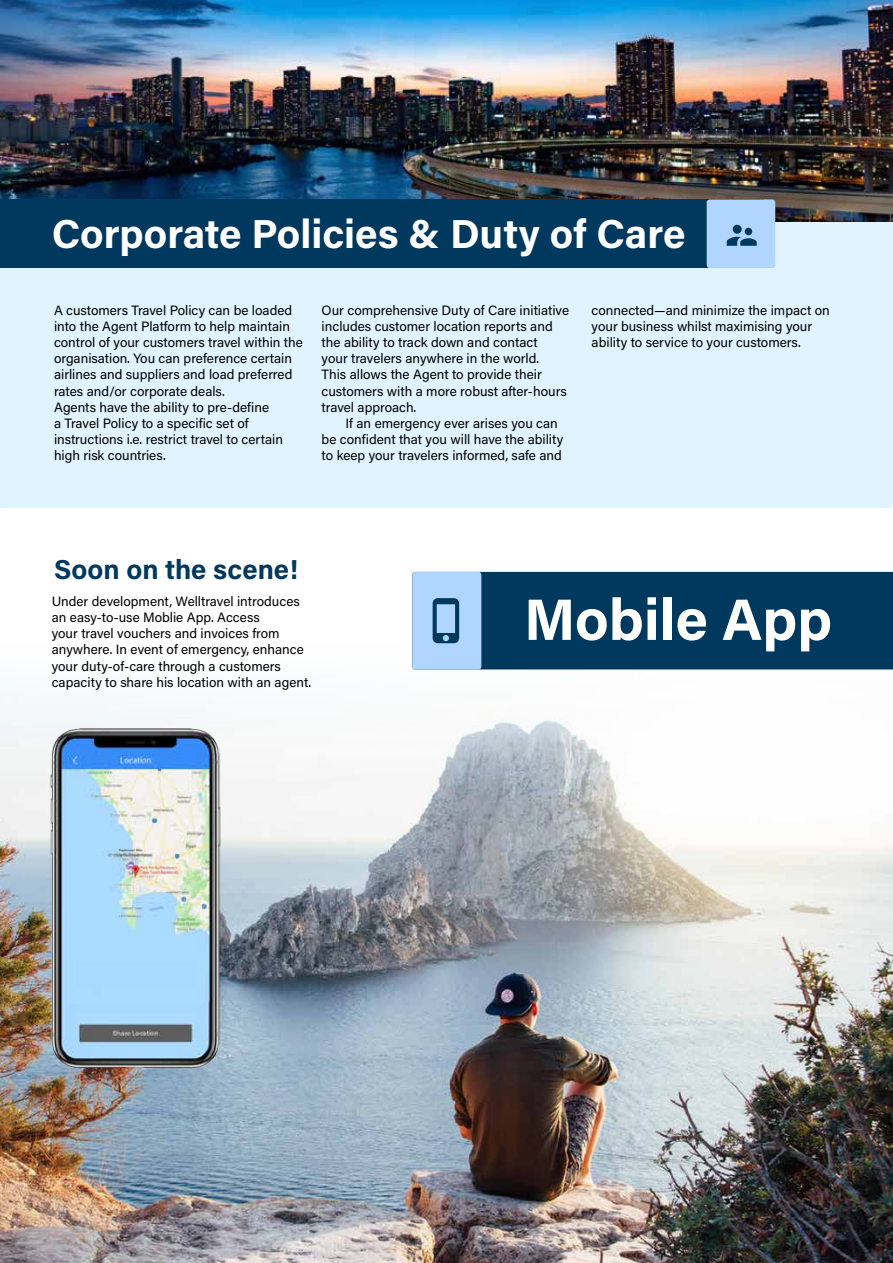
<style>
.page{position:relative;width:893px;height:1263px;background:#fff}
.page>*{position:absolute;margin:0;border:0;box-sizing:border-box;transform-origin:0 0}
.t1{font:700 58.35px "Acumin Pro";color:#fffffe}
.t2{font:700 40.5px "Acumin Pro";color:#fffffe}
.t3{font:700 27.45px "Acumin Pro";color:#00385e}
.t4{font:13.5px/16.2px "Acumin Pro";color:#000}
</style>
<div class="page">
<div style="left:0;top:220px;width:893px;height:288px;background:#e0f3ff;border-radius:3px"></div>
<img style="left:0;top:669px;width:893px;height:594px">
<img style="left:0;top:0;width:893px;height:222px">
<div style="left:0;top:200px;width:763px;height:68px;background:#00385e"></div>
<svg style="left:0;top:960px;width:1px;height:69px"></svg>
<img style="left:41px;top:728px;width:187px;height:340px">
<div style="left:412px;top:572px;width:481px;height:97px;background:#00385e"></div>
<div style="left:412px;top:572px;width:69px;height:97px;background:#b0d6ff;border-radius:3px"></div>
<svg style="left:433px;top:598px;width:26px;height:45px"></svg>
<div style="left:707px;top:200px;width:68px;height:68px;background:#b0d6ff;border-radius:3px"></div>
<svg style="left:727px;top:225px;width:30px;height:21px"></svg>
<h2 class="t2" style="left:52px;top:206px;width:635px">Corporate Policies &amp; Duty of Care</h2>
<p class="t4" style="left:54px;top:301px;width:250px">A customers Travel Policy can be loaded into the Agent Platform to help maintain control of your customers travel within the organisation. You can preference certain airlines and suppliers and load preferred rates and/or corporate deals.<br>Agents have the ability to pre-define<br>a Travel Policy to a specific set of instructions i.e. restrict travel to certain high risk countries.</p>
<p class="t4" style="left:322px;top:301px;width:249px">Our comprehensive Duty of Care initiative includes customer location reports and the ability to track down and contact<br>your travelers anywhere in the world.<br>This allows the Agent to provide their customers with a more robust after-hours travel approach.</p>
<p class="t4" style="left:322px;top:415px;width:243px;text-indent:24px">If an emergency ever arises you can be confident that you will have the ability to keep your travelers informed, safe and</p>
<p class="t4" style="left:592px;top:301px;width:240px">connected—and minimize the impact on your business whilst maximising your ability to service to your customers.</p>
<h3 class="t3" style="left:54px;top:550px;width:245px">Soon on the scene!</h3>
<p class="t4" style="left:52px;top:592px;width:261px">Under development, Welltravel introduces an easy-to-use Moblie App. Access<br>your travel vouchers and invoices from anywhere. In event of emergency, enhance your duty-of-care through a customers capacity to share his location with an agent.</p>
<h1 class="t1" style="left:524px;top:578px;width:310px">Mobile App</h1>
</div>
